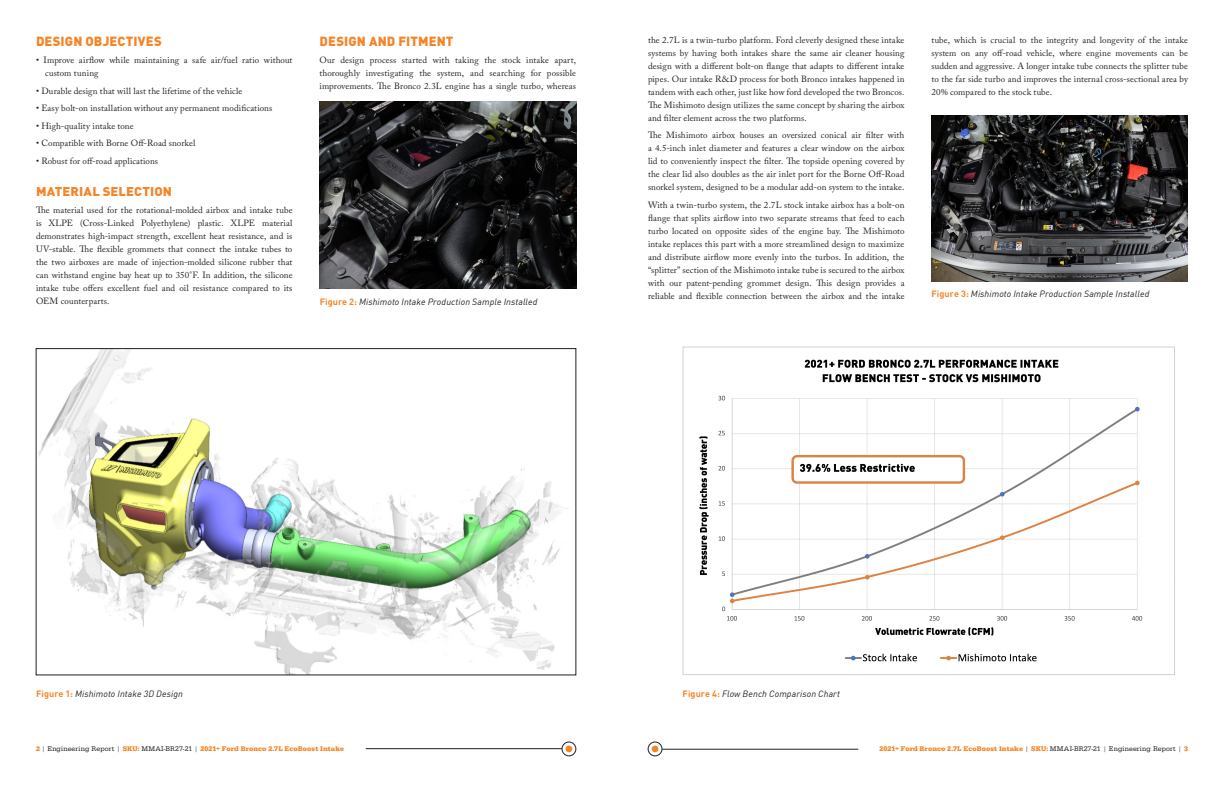
<style>
.page{position:relative;width:1224px;height:792px;background:#fff}
.page>*{position:absolute;margin:0;border:0;box-sizing:border-box;transform-origin:0 0}
.Headers{font:900 13px "DINOT";letter-spacing:.01em;color:#f58426}
.Headers-2{font:900 12.5px "DINOT";letter-spacing:.01em;color:#f58426;scale:1.04 1}
.Body_Copy{font:9px/13px "Adobe Caslon Pro";letter-spacing:.01em;color:#231f20;text-align:justify}
.Captions{font:italic 9px "DINOT";letter-spacing:.01em;color:#231f20}
.t1{font:700 7px "Egyptienne URW";letter-spacing:.015em;color:#f58423}
.s1{font-weight:700;font-style:normal;color:#f58426}
.s2{color:#f58426}
.s3{font-weight:400;color:#231f20}
</style>
<div class="page">
<hr style="left:366px;top:749px;width:196px;height:1px;background:#231f20">
<hr style="left:662px;top:749px;width:196px;height:1px;background:#231f20">
<svg style="left:566px;top:746px;width:6px;height:6px"></svg>
<svg style="left:652px;top:746px;width:6px;height:6px"></svg>
<div style="left:562px;top:742px;width:14px;height:14px;border:1px solid #231f20;border-radius:50%"></div>
<div style="left:648px;top:742px;width:14px;height:14px;border:1px solid #231f20;border-radius:50%"></div>
<img style="left:38px;top:350px;width:530px;height:323px">
<img style="left:320px;top:102px;width:256px;height:187px">
<img style="left:932px;top:116px;width:256px;height:165px">
<img style="left:699px;top:359px;width:444px;height:303px">
<div style="left:683px;top:347px;width:492px;height:328px;border:1px solid #d1d1d1"></div>
<p class="Headers" style="left:36px;top:31px;width:127px">DESIGN OBJECTIVES</p>
<p class="Body_Copy" style="left:45px;top:54px;width:249px;text-indent:-9px">• Improve airflow while maintaining a safe air/fuel ratio without custom tuning</p>
<p class="Body_Copy" style="left:36px;top:84px;width:208px">• Durable design that will last the lifetime of the vehicle</p>
<p class="Body_Copy" style="left:36px;top:102px;width:238px">• Easy bolt-on installation without any permanent modifications</p>
<p class="Body_Copy" style="left:36px;top:119px;width:99px">• High-quality intake tone</p>
<p class="Body_Copy" style="left:36px;top:137px;width:161px">• Compatible with Borne Off-Road snorkel</p>
<p class="Body_Copy" style="left:36px;top:154px;width:124px">• Robust for off-road applications</p>
<p class="Headers-2" style="left:36px;top:181px;width:132px">MATERIAL SELECTION</p>
<p class="Body_Copy" style="left:36px;top:204px;width:258px">The material used for the rotational-molded airbox and intake tube is XLPE (Cross-Linked Polyethylene) plastic. XLPE material demonstrates high-impact strength, excellent heat resistance, and is UV-stable. The flexible grommets that connect the intake tubes to the two airboxes are made of injection-molded silicone rubber that can withstand engine bay heat up to 350°F. In addition, the silicone intake tube offers excellent fuel and oil resistance compared to its OEM counterparts.</p>
<p class="Headers" style="left:320px;top:31px;width:136px">DESIGN AND FITMENT</p>
<p class="Body_Copy" style="left:320px;top:54px;width:258px">Our design process started with taking the stock intake apart, thoroughly investigating the system, and searching for possible improvements. The Bronco 2.3L engine has a single turbo, whereas</p>
<p class="Captions" style="left:320px;top:295px;width:219px"><span class="s1">Figure 2:</span> Mishimoto Intake Production Sample Installed</p>
<p class="Body_Copy" style="left:648px;top:33px;width:258px">the 2.7L is a twin-turbo platform. Ford cleverly designed these intake systems by having both intakes share the same air cleaner housing design with a different bolt-on flange that adapts to different intake pipes. Our intake R&amp;D process for both Bronco intakes happened in tandem with each other, just like how ford developed the two Broncos.<br>The Mishimoto design utilizes the same concept by sharing the airbox and filter element across the two platforms.</p>
<p class="Body_Copy" style="left:648px;top:129px;width:258px">The Mishimoto airbox houses an oversized conical air filter with a 4.5-inch inlet diameter and features a clear window on the airbox lid to conveniently inspect the filter. The topside opening covered by the clear lid also doubles as the air inlet port for the Borne Off-Road snorkel system, designed to be a modular add-on system to the intake.</p>
<p class="Body_Copy" style="left:648px;top:198px;width:258px">With a twin-turbo system, the 2.7L stock intake airbox has a bolt-on flange that splits airflow into two separate streams that feed to each turbo located on opposite sides of the engine bay. The Mishimoto intake replaces this part with a more streamlined design to maximize and distribute airflow more evenly into the turbos. In addition, the “splitter” section of the Mishimoto intake tube is secured to the airbox with our patent-pending grommet design. This design provides a reliable and flexible connection between the airbox and the intake</p>
<p class="Body_Copy" style="left:932px;top:33px;width:258px">tube, which is crucial to the integrity and longevity of the intake system on any off-road vehicle, where engine movements can be sudden and aggressive. A longer intake tube connects the splitter tube to the far side turbo and improves the internal cross-sectional area by 20% compared to the stock tube.</p>
<p class="Captions" style="left:932px;top:288px;width:219px"><span class="s1">Figure 3:</span> Mishimoto Intake Production Sample Installed</p>
<p class="Captions" style="left:36px;top:687px;width:148px"><span class="s1">Figure 1:</span> Mishimoto Intake 3D Design</p>
<p class="Captions" style="left:683px;top:687px;width:159px"><span class="s1">Figure 4:</span> Flow Bench Comparison Chart</p>
<p class="t1" style="left:36px;top:745px;width:309px"><span class="s2">2</span> <span class="s3">| Engineering Report |</span> SKU: <span class="s3">MMAI-BR27-21 |</span> 2021+ Ford Bronco 2.7L EcoBoost Intake</p>
<p class="t1" style="left:879px;top:745px;width:310px">2021+ Ford Bronco 2.7L EcoBoost Intake <span class="s3">|</span> SKU: <span class="s3">MMAI-BR27-21 | Engineering Report |</span> <span class="s2">3</span></p>
</div>
